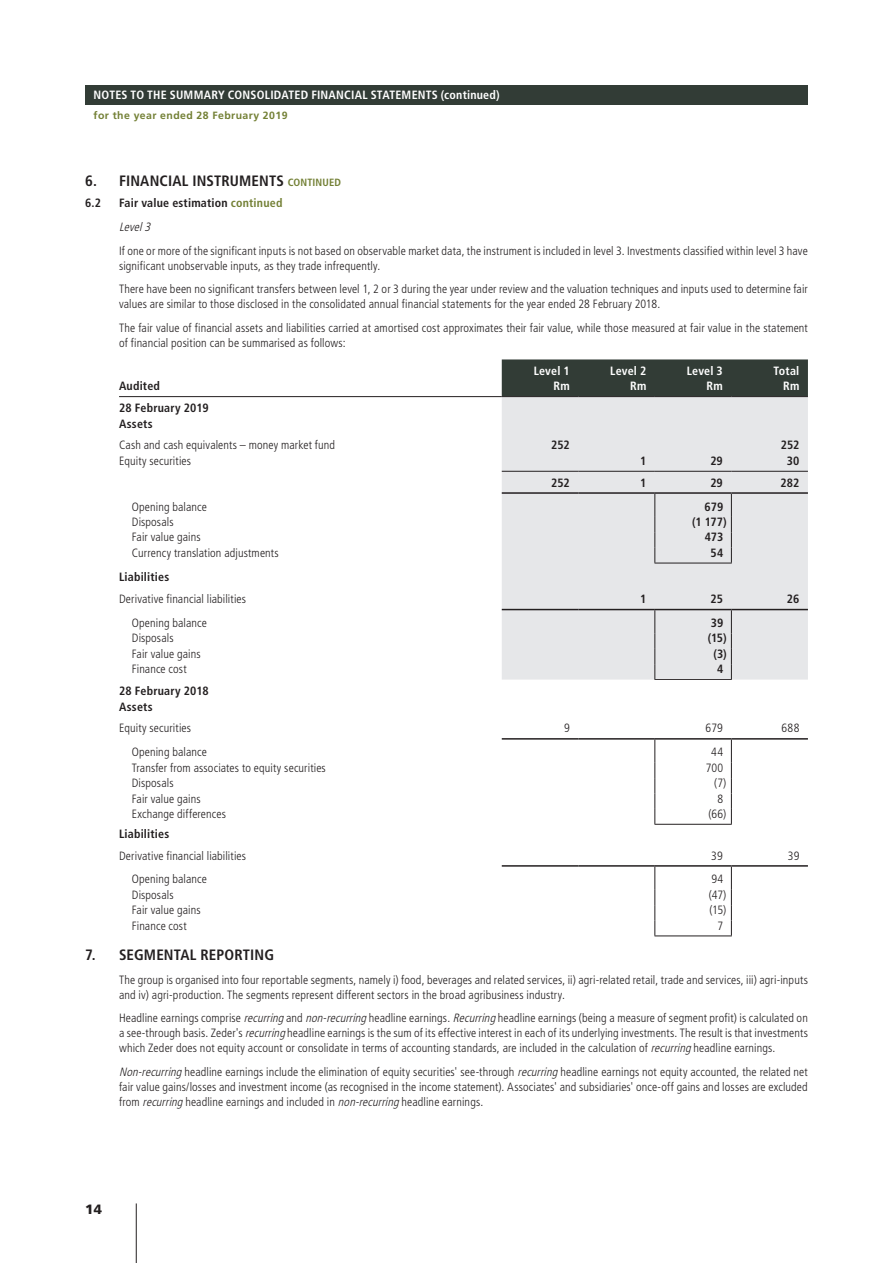
<style>
.page{position:relative;width:893px;height:1263px;background:#fff}
.page>*{position:absolute;margin:0;border:0;box-sizing:border-box;transform-origin:0 0}
.t1{font:700 condensed 15px "Frutiger LT Std";letter-spacing:.01em;color:#231f20}
.t2{font:900 13.5px "Frutiger LT Std";color:#231f20}
.t3{font:300 condensed 12px/15px "Frutiger LT Std";letter-spacing:.01em;color:#231f20}
.t4{font:700 condensed 12px/15.3px "Frutiger LT Std";letter-spacing:.015em;color:#231f20}
.t5{font:700 condensed 12px "Frutiger LT Std";letter-spacing:.015em;color:#fff}
.t6{font:italic 300 condensed 12px "Frutiger LT Std";color:#231f20}
.t7{font:700 10.5px "Frutiger LT Std";letter-spacing:.04em;color:#738035}
.s1{font-size:10.5px;color:#738035}
.s2{color:#738035}
.s3{font-style:italic}
</style>
<div class="page">
<div style="left:85px;top:85px;width:723px;height:19px;background:#323c36"></div>
<hr style="left:136px;top:1203px;width:1px;height:60px;background:#231f20">
<div style="left:502px;top:359px;width:306px;height:37px;background:#323c36"></div>
<div style="left:502px;top:397px;width:306px;height:283px;background:#e6e7e9"></div>
<hr style="left:119px;top:396px;width:383px;height:1px;background:#231f20">
<hr style="left:502px;top:396px;width:76px;height:1px;background:#231f20">
<hr style="left:578px;top:396px;width:77px;height:1px;background:#231f20">
<hr style="left:655px;top:396px;width:76px;height:1px;background:#231f20">
<hr style="left:731px;top:396px;width:77px;height:1px;background:#231f20">
<hr style="left:502px;top:471px;width:76px;height:1px;background:#231f20">
<hr style="left:578px;top:471px;width:77px;height:1px;background:#231f20">
<hr style="left:655px;top:471px;width:76px;height:1px;background:#231f20">
<hr style="left:731px;top:471px;width:77px;height:1px;background:#231f20">
<hr style="left:502px;top:492px;width:76px;height:2px;background:#231f20">
<hr style="left:578px;top:492px;width:77px;height:2px;background:#231f20">
<hr style="left:655px;top:492px;width:76px;height:2px;background:#231f20">
<hr style="left:731px;top:492px;width:77px;height:2px;background:#231f20">
<svg style="left:654px;top:494px;width:1px;height:69px"></svg>
<svg style="left:731px;top:494px;width:1px;height:69px"></svg>
<hr style="left:654px;top:563px;width:78px;height:1px;background:#231f20">
<hr style="left:502px;top:609px;width:76px;height:1px;background:#231f20">
<hr style="left:578px;top:609px;width:77px;height:1px;background:#231f20">
<hr style="left:655px;top:609px;width:76px;height:1px;background:#231f20">
<hr style="left:731px;top:609px;width:77px;height:1px;background:#231f20">
<svg style="left:654px;top:610px;width:1px;height:69px"></svg>
<hr style="left:654px;top:679px;width:78px;height:1px;background:#231f20">
<svg style="left:731px;top:610px;width:1px;height:69px"></svg>
<hr style="left:502px;top:738px;width:76px;height:2px;background:#231f20">
<hr style="left:578px;top:738px;width:77px;height:2px;background:#231f20">
<hr style="left:655px;top:738px;width:76px;height:2px;background:#231f20">
<hr style="left:731px;top:738px;width:77px;height:2px;background:#231f20">
<svg style="left:654px;top:740px;width:1px;height:84px"></svg>
<svg style="left:731px;top:740px;width:1px;height:84px"></svg>
<hr style="left:654px;top:824px;width:78px;height:1px;background:#231f20">
<hr style="left:502px;top:865px;width:76px;height:2px;background:#231f20">
<hr style="left:578px;top:865px;width:77px;height:2px;background:#231f20">
<hr style="left:655px;top:865px;width:76px;height:2px;background:#231f20">
<hr style="left:731px;top:865px;width:77px;height:2px;background:#231f20">
<svg style="left:654px;top:867px;width:1px;height:68px"></svg>
<hr style="left:654px;top:935px;width:78px;height:1px;background:#231f20">
<svg style="left:731px;top:867px;width:1px;height:68px"></svg>
<p class="t5" style="left:94px;top:88px;width:408px">NOTES TO THE SUMMARY CONSOLIDATED FINANCIAL STATEMENTS (continued)</p>
<p class="t7" style="left:94px;top:109px;width:196px">for the year ended 28 February 2019</p>
<p class="t1" style="left:85px;top:171px;width:258px">6. FINANCIAL INSTRUMENTS <span class="s1">CONTINUED</span></p>
<p class="t4" style="left:85px;top:196px;width:18px">6.2</p>
<p class="t4" style="left:119px;top:196px;width:165px">Fair value estimation <span class="s2">continued</span></p>
<p class="t6" style="left:119px;top:220px;width:36px">Level 3</p>
<p class="t3" style="left:119px;top:243px;width:690px">If one or more of the significant inputs is not based on observable market data, the instrument is included in level 3. Investments classified within level 3 have significant unobservable inputs, as they trade infrequently.</p>
<p class="t3" style="left:119px;top:282px;width:690px">There have been no significant transfers between level 1, 2 or 3 during the year under review and the valuation techniques and inputs used to determine fair values are similar to those disclosed in the consolidated annual financial statements for the year ended 28 February 2018.</p>
<p class="t3" style="left:119px;top:320px;width:690px">The fair value of financial assets and liabilities carried at amortised cost approximates their fair value, while those measured at fair value in the statement of financial position can be summarised as follows:</p>
<p class="t5" style="left:534px;top:364px;width:38px">Level 1</p>
<p class="t5" style="left:610px;top:364px;width:38px">Level 2</p>
<p class="t5" style="left:687px;top:364px;width:38px">Level 3</p>
<p class="t5" style="left:774px;top:364px;width:27px">Total</p>
<p class="t4" style="left:119px;top:378px;width:42px">Audited</p>
<p class="t5" style="left:554px;top:379px;width:18px">Rm</p>
<p class="t5" style="left:630px;top:379px;width:18px">Rm</p>
<p class="t5" style="left:707px;top:379px;width:18px">Rm</p>
<p class="t5" style="left:783px;top:379px;width:18px">Rm</p>
<p class="t4" style="left:119px;top:401px;width:91px">28 February 2019<br>Assets</p>
<p class="t3" style="left:119px;top:438px;width:218px">Cash and cash equivalents – money market fund</p>
<p class="t4" style="left:551px;top:438px;width:20px">252</p>
<p class="t4" style="left:781px;top:438px;width:20px">252</p>
<p class="t3" style="left:119px;top:453px;width:74px">Equity securities</p>
<p class="t4" style="left:640px;top:453px;width:8px">1</p>
<p class="t4" style="left:710px;top:453px;width:14px">29</p>
<p class="t4" style="left:787px;top:453px;width:14px">30</p>
<p class="t4" style="left:551px;top:475px;width:20px">252</p>
<p class="t4" style="left:640px;top:475px;width:8px">1</p>
<p class="t4" style="left:710px;top:475px;width:14px">29</p>
<p class="t4" style="left:780px;top:475px;width:20px">282</p>
<p class="t3" style="left:132px;top:499px;width:77px">Opening balance</p>
<p class="t4" style="left:704px;top:499px;width:20px">679</p>
<p class="t3" style="left:132px;top:514px;width:43px">Disposals</p>
<p class="t4" style="left:692px;top:514px;width:36px">(1 177)</p>
<p class="t3" style="left:132px;top:530px;width:70px">Fair value gains</p>
<p class="t4" style="left:705px;top:529px;width:20px">473</p>
<p class="t3" style="left:132px;top:545px;width:148px">Currency translation adjustments</p>
<p class="t4" style="left:710px;top:545px;width:14px">54</p>
<p class="t4" style="left:119px;top:570px;width:52px">Liabilities</p>
<p class="t3" style="left:119px;top:592px;width:128px">Derivative financial liabilities</p>
<p class="t4" style="left:640px;top:591px;width:8px">1</p>
<p class="t4" style="left:710px;top:591px;width:14px">25</p>
<p class="t4" style="left:787px;top:591px;width:14px">26</p>
<p class="t3" style="left:132px;top:616px;width:77px">Opening balance</p>
<p class="t4" style="left:711px;top:615px;width:14px">39</p>
<p class="t3" style="left:132px;top:631px;width:43px">Disposals</p>
<p class="t4" style="left:708px;top:631px;width:21px">(15)</p>
<p class="t3" style="left:132px;top:646px;width:70px">Fair value gains</p>
<p class="t4" style="left:713px;top:646px;width:15px">(3)</p>
<p class="t3" style="left:132px;top:662px;width:56px">Finance cost</p>
<p class="t4" style="left:717px;top:661px;width:8px">4</p>
<p class="t4" style="left:119px;top:683px;width:91px">28 February 2018<br>Assets</p>
<p class="t3" style="left:119px;top:721px;width:74px">Equity securities</p>
<p class="t3" style="left:564px;top:721px;width:7px">9</p>
<p class="t3" style="left:706px;top:721px;width:19px">679</p>
<p class="t3" style="left:782px;top:721px;width:19px">688</p>
<p class="t3" style="left:132px;top:745px;width:77px">Opening balance</p>
<p class="t3" style="left:711px;top:745px;width:13px">44</p>
<p class="t3" style="left:132px;top:760px;width:196px">Transfer from associates to equity securities</p>
<p class="t3" style="left:706px;top:760px;width:19px">700</p>
<p class="t3" style="left:132px;top:776px;width:43px">Disposals</p>
<p class="t3" style="left:714px;top:776px;width:14px">(7)</p>
<p class="t3" style="left:132px;top:791px;width:70px">Fair value gains</p>
<p class="t3" style="left:717px;top:791px;width:7px">8</p>
<p class="t3" style="left:132px;top:806px;width:96px">Exchange differences</p>
<p class="t3" style="left:708px;top:806px;width:20px">(66)</p>
<p class="t4" style="left:119px;top:826px;width:52px">Liabilities</p>
<p class="t3" style="left:119px;top:848px;width:128px">Derivative financial liabilities</p>
<p class="t3" style="left:711px;top:848px;width:13px">39</p>
<p class="t3" style="left:788px;top:848px;width:13px">39</p>
<p class="t3" style="left:132px;top:872px;width:77px">Opening balance</p>
<p class="t3" style="left:711px;top:872px;width:13px">94</p>
<p class="t3" style="left:132px;top:887px;width:43px">Disposals</p>
<p class="t3" style="left:709px;top:887px;width:19px">(47)</p>
<p class="t3" style="left:132px;top:903px;width:70px">Fair value gains</p>
<p class="t3" style="left:710px;top:903px;width:18px">(15)</p>
<p class="t3" style="left:132px;top:918px;width:56px">Finance cost</p>
<p class="t3" style="left:717px;top:918px;width:7px">7</p>
<p class="t1" style="left:85px;top:946px;width:191px">7. SEGMENTAL REPORTING</p>
<p class="t3" style="left:119px;top:972px;width:690px">The group is organised into four reportable segments, namely i) food, beverages and related services, ii) agri-related retail, trade and services, iii) agri-inputs and iv) agri-production. The segments represent different sectors in the broad agribusiness industry.</p>
<p class="t3" style="left:119px;top:1011px;width:690px;text-align:justify">Headline earnings comprise <span class="s3">recurring</span>and <span class="s3">non-recurring</span>headline earnings. <span class="s3">Recurring</span>headline earnings (being a measure of segment profit) is calculated on a see-through basis. Zeder's <span class="s3">recurring</span>headline earnings is the sum of its effective interest in each of its underlying investments. The result is that investments which Zeder does not equity account or consolidate in terms of accounting standards, are included in the calculation of <span class="s3">recurring</span>headline earnings.</p>
<p class="t3" style="left:119px;top:1064px;width:690px;text-align:justify"><span class="s3">Non-recurring</span>headline earnings include the elimination of equity securities' see-through <span class="s3">recurring</span>headline earnings not equity accounted, the related net fair value gains/losses and investment income (as recognised in the income statement). Associates' and subsidiaries' once-off gains and losses are excluded from <span class="s3">recurring</span>headline earnings and included in <span class="s3">non-recurring</span>headline earnings.</p>
<p class="t2" style="left:85px;top:1201px;width:18px">14</p>
</div>
